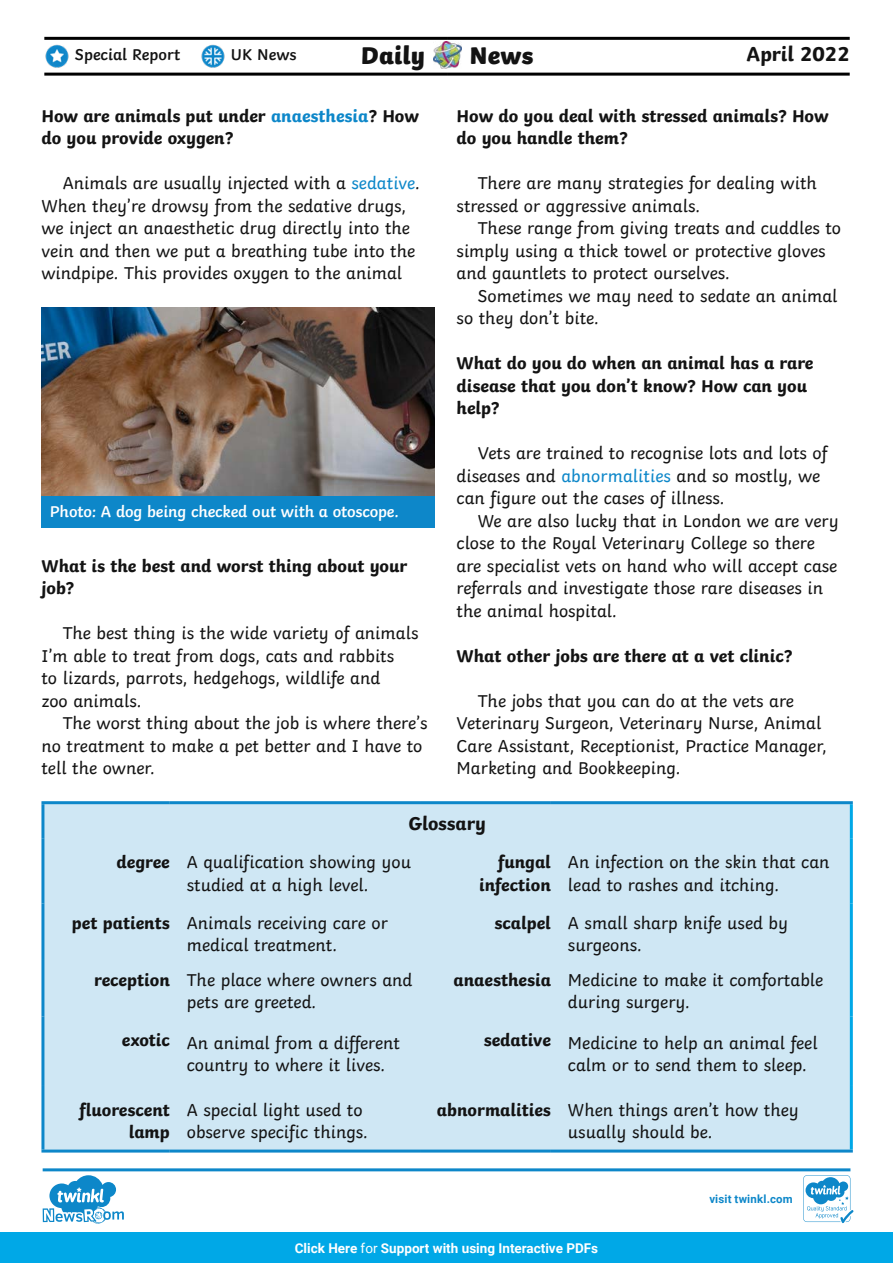
<style>
.page{position:relative;width:893px;height:1263px;background:#fff}
.page>*{position:absolute;margin:0;border:0;box-sizing:border-box;transform-origin:0 0}
.t1{font:800 25.5px "Twinkl";letter-spacing:.005em;color:#131313}
.t2{font:700 21px "Twinkl";color:#131313}
.t3{font:700 19.5px "Twinkl";color:#131313}
.t4{font:18px/22.5px "Twinkl";color:#131313}
.t5{font:700 18px/22.5px "Twinkl";color:#131313}
.t6{font:600 16.5px "Twinkl";letter-spacing:-.01em;color:#fff}
.t7{font:600 16.5px "Twinkl";color:#131313}
.t8{font:700 13.5px "Roboto";color:#fff}
.t9{font:700 11.4px "Roboto";letter-spacing:.02em;color:#0d87c9}
.s1{color:#0d87c9}
.s2{font-weight:700}
.s3{font-weight:400}
</style>
<div class="page">
<div style="left:0;top:1232px;width:893px;height:31px;background:#00a8e7"></div>
<hr style="left:44px;top:37px;width:403px;height:3px;background:#000">
<hr style="left:447px;top:37px;width:403px;height:3px;background:#000">
<hr style="left:44px;top:73px;width:403px;height:3px;background:#000">
<hr style="left:447px;top:73px;width:403px;height:3px;background:#000">
<img style="left:44px;top:43px;width:26px;height:26px;border-radius:13px">
<img style="left:200px;top:43px;width:26px;height:26px;border-radius:13px">
<div style="left:44px;top:804px;width:806px;height:345px;background:#cfe7f4"></div>
<hr style="left:41px;top:804px;width:3px;height:34px;background:#0d87c9">
<hr style="left:41px;top:801px;width:129px;height:3px;background:#0d87c9">
<hr style="left:170px;top:801px;width:251px;height:3px;background:#0d87c9">
<hr style="left:421px;top:801px;width:130px;height:3px;background:#0d87c9">
<hr style="left:551px;top:801px;width:302px;height:3px;background:#0d87c9">
<hr style="left:41px;top:838px;width:3px;height:65px;background:#0d87c9">
<hr style="left:41px;top:903px;width:3px;height:57px;background:#0d87c9">
<hr style="left:41px;top:960px;width:3px;height:56px;background:#0d87c9">
<hr style="left:41px;top:1016px;width:3px;height:70px;background:#0d87c9">
<hr style="left:41px;top:1086px;width:3px;height:63px;background:#0d87c9">
<hr style="left:41px;top:1149px;width:129px;height:3px;background:#0d87c9">
<hr style="left:421px;top:1149px;width:130px;height:3px;background:#0d87c9">
<hr style="left:170px;top:1149px;width:251px;height:3px;background:#0d87c9">
<hr style="left:551px;top:1149px;width:302px;height:3px;background:#0d87c9">
<hr style="left:850px;top:804px;width:3px;height:34px;background:#00a8e7">
<hr style="left:850px;top:838px;width:3px;height:65px;background:#00a8e7">
<hr style="left:850px;top:903px;width:3px;height:57px;background:#00a8e7">
<hr style="left:850px;top:960px;width:3px;height:56px;background:#00a8e7">
<hr style="left:850px;top:1016px;width:3px;height:70px;background:#00a8e7">
<hr style="left:850px;top:1086px;width:3px;height:63px;background:#00a8e7">
<img style="left:41px;top:307px;width:394px;height:189px">
<div style="left:41px;top:496px;width:394px;height:32px;background:#0d87c9"></div>
<img style="left:434px;top:42px;width:27px;height:27px">
<svg style="left:43px;top:1168px;width:810px;height:56px"></svg>
<h1 class="t1" style="left:361px;top:34px;width:65px">Daily</h1>
<h1 class="t1" style="left:469px;top:34px;width:65px">News</h1>
<p class="t7" style="left:75px;top:42px;width:107px">Special Report</p>
<p class="t7" style="left:231px;top:42px;width:67px">UK News</p>
<p class="t2" style="left:747px;top:37px;width:105px">April 2022</p>
<p class="t5" style="left:41px;top:102px;width:379px">How are animals put under <span class="s1">anaesthesia</span>? How do you provide oxygen?</p>
<p class="t4" style="left:41px;top:170px;width:380px;text-indent:21px">Animals are usually injected with a <span class="s1">sedative</span>.<br>When they’re drowsy from the sedative drugs, we inject an anaesthetic drug directly into the vein and then we put a breathing tube into the windpipe. This provides oxygen to the animal</p>
<p class="t6" style="left:50px;top:499px;width:350px">Photo: A dog being checked out with a otoscope.</p>
<p class="t5" style="left:41px;top:552px;width:367px">What is the best and worst thing about your job?</p>
<p class="t4" style="left:41px;top:620px;width:379px;text-indent:21px">The best thing is the wide variety of animals I’m able to treat from dogs, cats and rabbits<br>to lizards, parrots, hedgehogs, wildlife and<br>zoo animals.</p>
<p class="t4" style="left:41px;top:710px;width:388px;text-indent:21px">The worst thing about the job is where there’s no treatment to make a pet better and I have to tell the owner.</p>
<p class="t5" style="left:457px;top:102px;width:374px">How do you deal with stressed animals? How do you handle them?</p>
<p class="t4" style="left:457px;top:170px;width:362px;text-indent:21px">There are many strategies for dealing with stressed or aggressive animals.</p>
<p class="t4" style="left:457px;top:215px;width:386px;text-indent:21px">These range from giving treats and cuddles to simply using a thick towel or protective gloves and gauntlets to protect ourselves.</p>
<p class="t4" style="left:457px;top:283px;width:382px;text-indent:21px">Sometimes we may need to sedate an animal so they don’t bite.</p>
<p class="t5" style="left:457px;top:350px;width:358px">What do you do when an animal has a rare disease that you don’t know? How can you help?</p>
<p class="t4" style="left:457px;top:440px;width:372px;text-indent:21px">Vets are trained to recognise lots and lots of diseases and <span class="s1">abnormalities</span> and so mostly, we can figure out the cases of illness.</p>
<p class="t4" style="left:457px;top:508px;width:384px;text-indent:21px">We are also lucky that in London we are very close to the Royal Veterinary College so there are specialist vets on hand who will accept case referrals and investigate those rare diseases in the animal hospital.</p>
<p class="t5" style="left:457px;top:642px;width:337px">What other jobs are there at a vet clinic?</p>
<p class="t4" style="left:457px;top:688px;width:372px;text-indent:21px">The jobs that you can do at the vets are Veterinary Surgeon, Veterinary Nurse, Animal Care Assistant, Receptionist, Practice Manager, Marketing and Bookkeeping.</p>
<p class="t3" style="left:408px;top:807px;width:79px">Glossary</p>
<p class="t4" style="left:187px;top:849px;width:226px;text-indent:-70px"><span class="s2">degree</span> A qualification showing you studied at a high level.</p>
<p class="t5" style="left:479px;top:849px;width:73px;text-align:right">fungal infection</p>
<p class="t4" style="left:568px;top:849px;width:263px">An infection on the skin that can lead to rashes and itching.</p>
<p class="t4" style="left:187px;top:910px;width:203px;text-indent:-115px"><span class="s2">pet patients</span> Animals receiving care or medical treatment.</p>
<p class="t4" style="left:568px;top:910px;width:222px;text-indent:-73px"><span class="s2">scalpel</span> A small sharp knife used by surgeons.</p>
<p class="t4" style="left:94px;top:967px;width:320px;text-align:center"><span class="s2">reception</span> The place where owners and pets are greeted.</p>
<p class="t4" style="left:568px;top:967px;width:257px;text-indent:-114px"><span class="s2">anaesthesia</span> Medicine to make it comfortable during surgery.</p>
<p class="t4" style="left:187px;top:1030px;width:215px;text-indent:-65px"><span class="s2">exotic</span> An animal from a different country to where it lives.</p>
<p class="t4" style="left:568px;top:1030px;width:251px;text-indent:-84px"><span class="s2">sedative</span> Medicine to help an animal feel calm or to send them to sleep.</p>
<p class="t5" style="left:80px;top:1096px;width:92px;text-align:right">fluorescent lamp</p>
<p class="t4" style="left:187px;top:1097px;width:183px">A special light used to observe specific things.</p>
<p class="t4" style="left:568px;top:1097px;width:232px;text-indent:-131px"><span class="s2">abnormalities</span> When things aren’t how they usually should be.</p>
<p class="t8" style="left:295px;top:1238px;width:305px">Click Here <span class="s3">for</span> Support with using Interactive PDFs</p>
<p class="t9" style="left:709px;top:1191px;width:85px">visit twinkl.com</p>
</div>
